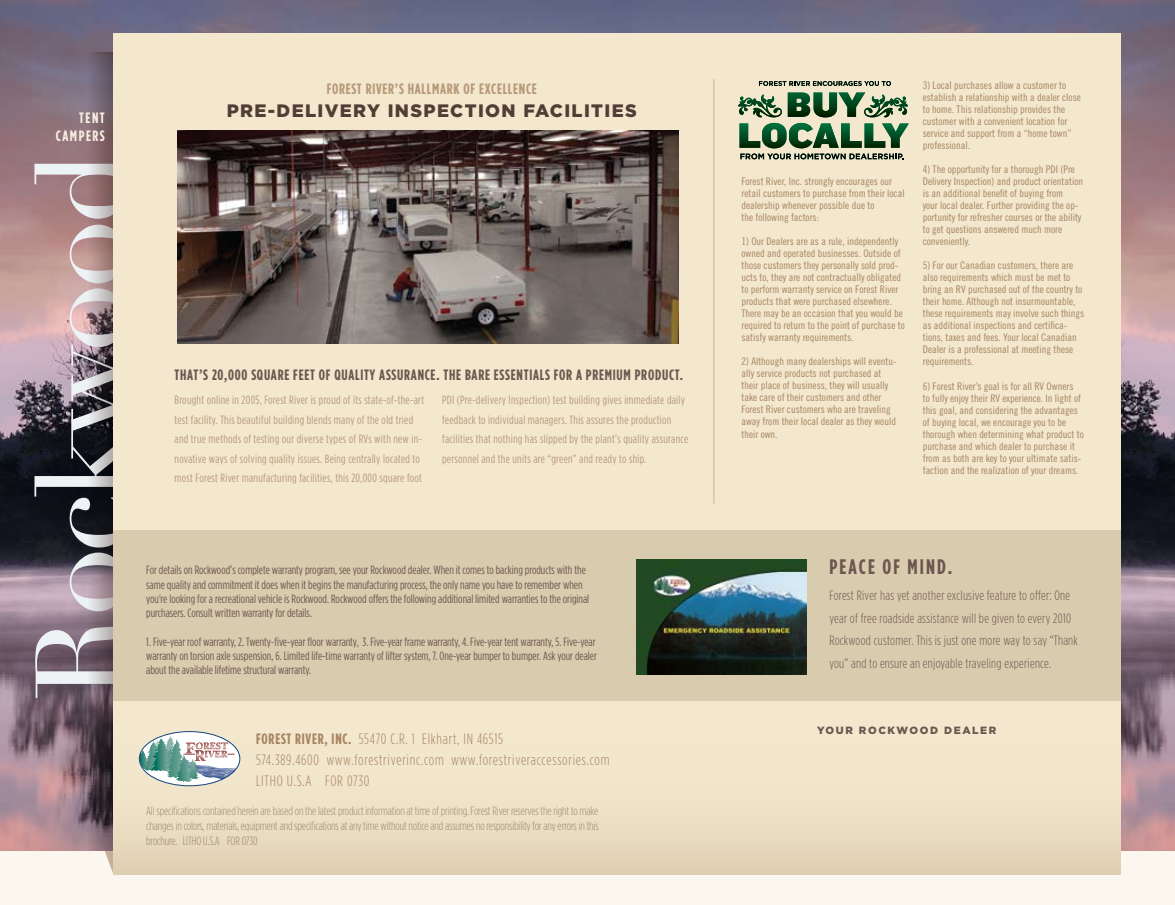
<style>
.page{position:relative;width:1175px;height:905px;background:#fff}
.page>*{position:absolute;margin:0;border:0;box-sizing:border-box;transform-origin:0 0}
.t1{font:126px "Didot";letter-spacing:-.05em;color:#edf2f5}
.t2{font:700 21px "Gotham Condensed";color:#6b574f}
.t3{font:900 18px "Gotham";letter-spacing:.075em;color:#523d34}
.t4{font:300 15px/21px "Gotham Condensed";letter-spacing:.05em;color:#a68462}
.t5{font:700 15px "Gotham Condensed";letter-spacing:.05em;color:#6b574f}
.t6{font:700 15px "Gotham Condensed";color:#b7997a}
.t7{font:700 15px/18px "Gotham Condensed";letter-spacing:.1em;color:#f6eede;text-align:right}
.t8{font:700 15px "Gotham Condensed";color:#a68462}
.t9{font:300 13.5px/22.5px "Gotham Condensed";letter-spacing:.02em;color:#6b574f}
.t10{font:12px/14.2px "Gotham Condensed";color:#6b574f}
.t11{font:12px/19.5px "Gotham Condensed";letter-spacing:.025em;color:#b7997a}
.t12{font:300 12px/15px "Gotham Condensed";letter-spacing:-.01em;color:#a89c94;text-align:justify}
.t13{font:10.5px/12px "Trade Gothic Cond Eighteen";color:#a68462}
.t14{font:900 10.5px "Gotham";letter-spacing:.15em;color:#6b574f}
.s1{font-weight:700}
</style>
<div class="page">
<div style="left:0;top:0;width:1174px;height:904px;background:#fbf7ef"></div>
<svg style="left:94px;top:850px;width:20px;height:24px"></svg>
<img style="left:630px;top:0;width:544px;height:850px">
<img style="left:0;top:0;width:630px;height:850px">
<svg style="left:86px;top:54px;width:28px;height:796px;background:#625259"></svg>
<svg style="left:86px;top:53px;width:28px;height:1px"></svg>
<div style="left:114px;top:34px;width:1006px;height:840px;background:#f3e8ce"></div>
<div style="left:113px;top:530px;width:1007px;height:170px;background:#d9cbae"></div>
<img style="left:178px;top:131px;width:500px;height:213px">
<img style="left:636px;top:560px;width:170px;height:115px">
<div style="left:114px;top:703px;width:1006px;height:171px;background:linear-gradient(to bottom,#f7edd4,#e4d5ba)"></div>
<svg style="left:139px;top:731px;width:101px;height:54px"></svg>
<div style="left:139px;top:731px;width:101px;height:55px;border:1px solid #14457f;border-radius:50%"></div>
<svg style="left:139px;top:735px;width:97px;height:47px;background:#b0c1be"></svg>
<svg style="left:759px;top:81px;width:132px;height:5px"></svg>
<svg style="left:739px;top:123px;width:169px;height:36px"></svg>
<svg style="left:738px;top:93px;width:170px;height:24px"></svg>
<hr style="left:713px;top:79px;width:1px;height:424px;background:#cec5c1">
<h3 class="t7" style="left:56px;top:108px;width:50px">TENT<br>CAMPERS</h3>
<h1 class="t1" style="left:6px;top:701px;width:552px;rotate:-90deg">Rockwood</h1>
<h3 class="t6" style="left:327px;top:80px;width:7px">FOREST</h3>
<h3 class="t6" style="left:366px;top:80px;width:50px">RIVER’SHALLMAR</h3>
<h3 class="t6" style="left:453px;top:80px;width:33px">K OF EXCELLENCE</h3>
<h3 class="t3" style="left:227px;top:100px;width:411px">PRE-DELIVERY INSPECTION FACILITIES</h3>
<h3 class="t5" style="left:174px;top:366px;width:97px">THAT’S 20,000 SQUARE</h3>
<h3 class="t5" style="left:293px;top:366px;width:7px">FEET</h3>
<h3 class="t5" style="left:319px;top:366px;width:30px">OF QUALIT</h3>
<h3 class="t5" style="left:370px;top:366px;width:17px">Y ASSURANCE</h3>
<h3 class="t5" style="left:436px;top:366px;width:157px">. THE BARE ESSENTIALS FOR A PREMIUM</h3>
<h3 class="t5" style="left:634px;top:366px;width:50px">PRODUCT.</h3>
<p class="t11" style="left:174px;top:390px;width:251px">Brought online in 2005, Forest River is proud of its state-of-the-art test facility. This beautiful building blends many of the old tried and true methods of testing our diverse types of RVs with new in&shy;novative ways of solving quality issues. Being centrally located to most Forest River manufacturing facilities, this 20,000 square foot</p>
<p class="t11" style="left:442px;top:390px;width:247px">PDI (Pre-delivery Inspection) test building gives immediate daily feedback to individual managers. This assures the production facilities that nothing has slipped by the plant’s quality assurance personnel and the units are “green” and ready to ship.</p>
<p class="t10" style="left:146px;top:562px;width:444px">For details on Rockwood’s complete warranty program, see your Rockwood dealer. When it comes to backing products with the same quality and commitment it does when it begins the manufacturing process, the only name you have to remember when you're looking for a recreational vehicle is Rockwood. Rockwood offers the following additional limited warranties to the original purchasers. Consult written warranty for details.</p>
<p class="t10" style="left:146px;top:634px;width:452px;text-align:justify">1. Five-year roof warranty, 2. Twenty-five-year floor warranty, 3. Five-year frame warranty, 4. Five-year tent warranty, 5. Five-year warranty on torsion axle suspension, 6. Limited life-time warranty of lifter system, 7. One-year bumper to bumper. Ask your dealer about the available lifetime structural warranty.</p>
<h3 class="t8" style="left:256px;top:730px;width:13px">FOREST</h3>
<h3 class="t4" style="left:256px;top:727px;width:355px;text-indent:39px"><span class="s1">RIVER, INC.</span> 55470 C.R. 1 Elkhart, IN 46515<br>574.389.4600 www.forestriverinc.com www.forestriveraccessories.com<br>LITHO U.S.A FOR 0730</h3>
<p class="t12" style="left:146px;top:803px;width:454px">All specifications contained herein are based on the latest product information at time of printing. Forest River reserves the right to make changes in colors, materials, equipment and specifications at any time without notice and assumes no responsibility for any errors in this brochure. LITHO U.S.A FOR 0730</p>
<p class="t13" style="left:741px;top:175px;width:165px">Forest River, Inc. strongly encourages our retail customers to purchase from their local dealership whenever possible due to<br>the following factors:</p>
<p class="t13" style="left:741px;top:235px;width:165px">1) Our Dealers are as a rule, independently owned and operated businesses. Outside of those customers they personally sold prod&shy;ucts to, they are not contractually obligated to perform warranty service on Forest River products that were purchased elsewhere.<br>There may be an occasion that you would be required to return to the point of purchase to satisfy warranty requirements.</p>
<p class="t13" style="left:741px;top:355px;width:157px">2) Although many dealerships will eventu&shy;ally service products not purchased at their place of business, they will usually take care of their customers and other Forest River customers who are traveling away from their local dealer as they would their own.</p>
<p class="t13" style="left:922px;top:79px;width:160px">3) Local purchases allow a customer to establish a relationship with a dealer close to home. This relationship provides the customer with a convenient location for service and support from a “home town” professional.</p>
<p class="t13" style="left:922px;top:163px;width:162px">4) The opportunity for a thorough PDI (Pre Delivery Inspection) and product orientation is an additional benefit of buying from<br>your local dealer. Further providing the op&shy;portunity for refresher courses or the ability to get questions answered much more conveniently.</p>
<p class="t13" style="left:922px;top:259px;width:163px">5) For our Canadian customers, there are also requirements which must be met to bring an RV purchased out of the country to their home. Although not insurmountable, these requirements may involve such things as additional inspections and certifica&shy;tions, taxes and fees. Your local Canadian Dealer is a professional at meeting these requirements.</p>
<p class="t13" style="left:922px;top:379px;width:162px">6) Forest River’s goal is for all RV Owners<br>to fully enjoy their RV experience. In light of this goal, and considering the advantages of buying local, we encourage you to be thorough when determining what product to purchase and which dealer to purchase it from as both are key to your ultimate satis&shy;faction and the realization of your dreams.</p>
<h2 class="t2" style="left:829px;top:555px;width:10px">PEACE</h2>
<h2 class="t2" style="left:882px;top:555px;width:36px">OF MIND</h2>
<h2 class="t2" style="left:947px;top:555px;width:6px">.</h2>
<p class="t9" style="left:829px;top:584px;width:250px">Forest River has yet another exclusive feature to offer: One year of free roadside assistance will be given to every 2010<br>Rockwood customer. This is just one more way to say “Thank you” and to ensure an enjoyable traveling experience.</p>
<p class="t14" style="left:817px;top:724px;width:172px">YOUR RO CKWOO D DEALER</p>
</div>
